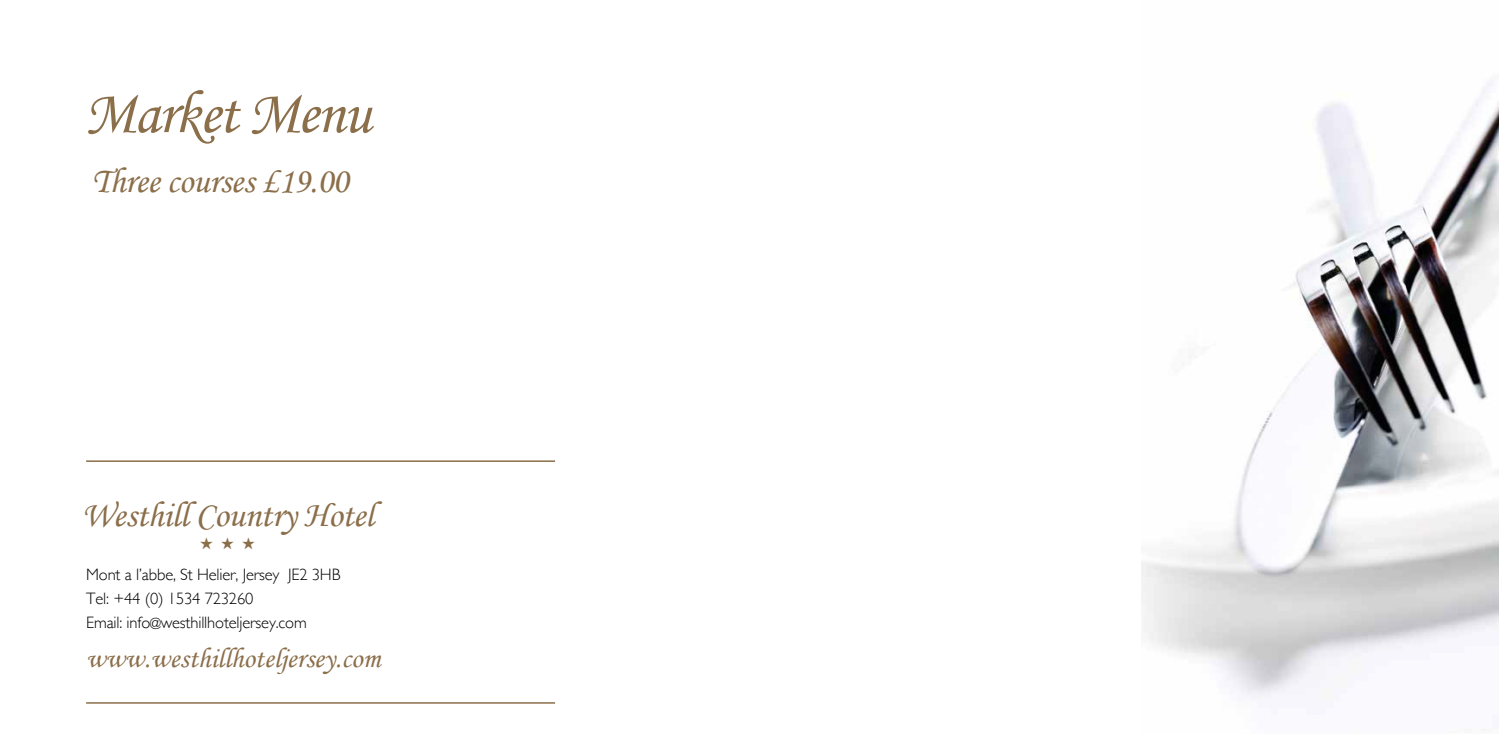
<style>
.page{position:relative;width:1510px;height:753px;background:#fff}
.page>*{position:absolute;margin:0;border:0;box-sizing:border-box;transform-origin:0 0}
.t1{font:61.2px "Monotype Corsiva";letter-spacing:-.03em;color:#8b6e4a}
.t2{font:36px "Monotype Corsiva";letter-spacing:-.01em;color:#8b6e4a}
.t3{font:28.5px "Monotype Corsiva";color:#8b6e4a}
.t4{font:300 16.5px/24px "Gill Sans";letter-spacing:-.01em;color:#000}
.t5{font:16.5px "Zapf Dingbats ITC";color:#8b6e4a}
.s1{font-size:13.5px}
</style>
<div class="page">
<img style="left:1141px;top:81px;width:357px;height:650px">
<hr style="left:86px;top:702px;width:469px;height:1px;background:#8b6e4a">
<hr style="left:86px;top:460px;width:469px;height:2px;background:#8b6e4a">
<h1 class="t1" style="left:84px;top:76px;width:288px">Market Menu</h1>
<h2 class="t2" style="left:92px;top:159px;width:258px">Three courses £19.00</h2>
<h2 class="t2" style="left:82px;top:492px;width:293px">Westhill Country Hotel</h2>
<p class="t5" style="left:200px;top:535px;width:57px">★★★</p>
<p class="t4" style="left:86px;top:561px;width:256px">Mont a l’abbe, St Helier, Jersey JE2 3HB<br>Tel: +44 (0) 1534 723260<br>Email: info<span class="s1">@</span>westhillhoteljersey.com</p>
<h3 class="t3" style="left:86px;top:640px;width:296px">www.westhillhoteljersey.com</h3>
</div>
